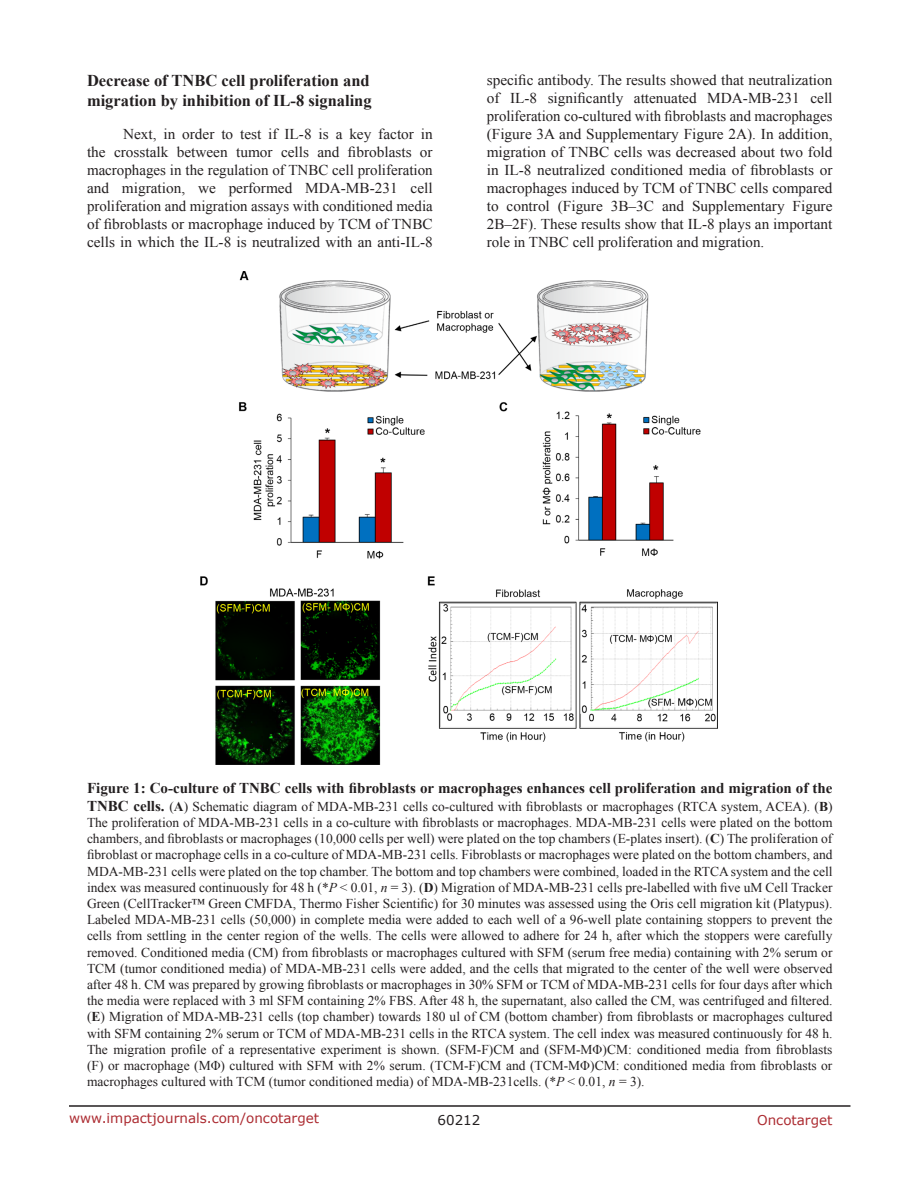
<style>
.page{position:relative;width:918px;height:1188px;background:#fff}
.page>*{position:absolute;margin:0;border:0;box-sizing:border-box;transform-origin:0 0}
.SubHeading_middle{font:700 16.5px/19.8px "Times New Roman";color:#231f20}
.BodyText{font:15px/18px "Times New Roman";color:#231f20;text-align:justify}
.FigureText{font:700 15px "Times New Roman";color:#231f20}
.FigureText-2{font:13.5px/16.2px "Times New Roman";color:#231f20;text-align:justify}
.t1{font:13.5px "Verdana";color:#ac2b31}
.t2{font:13.5px "Verdana";color:#231f20}
.s1{font-weight:700;font-size:15px}
.s2{font-weight:700}
.s3{font-style:italic}
</style>
<div class="page">
<hr style="left:69px;top:1105px;width:781px;height:2px;background:#231f20">
<img style="left:200px;top:271px;width:518px;height:494px">
<p class="SubHeading_middle" style="left:87px;top:70px;width:286px">Decrease of TNBC cell proliferation and migration by inhibition of IL-8 signaling</p>
<p class="BodyText" style="left:87px;top:125px;width:347px;text-indent:36px">Next, in order to test if IL-8 is a key factor in the crosstalk between tumor cells and fibroblasts or macrophages in the regulation of TNBC cell proliferation and migration, we performed MDA-MB-231 cell proliferation and migration assays with conditioned media of fibroblasts or macrophage induced by TCM of TNBC cells in which the IL-8 is neutralized with an anti-IL-8</p>
<p class="BodyText" style="left:487px;top:71px;width:347px">specific antibody. The results showed that neutralization of IL-8 significantly attenuated MDA-MB-231 cell proliferation co-cultured with fibroblasts and macrophages (Figure 3A and Supplementary Figure 2A). In addition, migration of TNBC cells was decreased about two fold in IL-8 neutralized conditioned media of fibroblasts or macrophages induced by TCM of TNBC cells compared to control (Figure 3B–3C and Supplementary Figure 2B–2F). These results show that IL-8 plays an important role in TNBC cell proliferation and migration.</p>
<p class="FigureText" style="left:87px;top:777px;width:747px">Figure 1: Co-culture of TNBC cells with fibroblasts or macrophages enhances cell proliferation and migration of the</p>
<p class="FigureText-2" style="left:87px;top:798px;width:747px"><span class="s1">TNBC cells.</span> (<span class="s2">A</span>) Schematic diagram of MDA-MB-231 cells co-cultured with fibroblasts or macrophages (RTCA system, ACEA). (<span class="s2">B</span>)<br>The proliferation of MDA-MB-231 cells in a co-culture with fibroblasts or macrophages. MDA-MB-231 cells were plated on the bottom chambers, and fibroblasts or macrophages (10,000 cells per well) were plated on the top chambers (E-plates insert). (<span class="s2">C</span>) The proliferation of fibroblast or macrophage cells in a co-culture of MDA-MB-231 cells. Fibroblasts or macrophages were plated on the bottom chambers, and MDA-MB-231 cells were plated on the top chamber. The bottom and top chambers were combined, loaded in the RTCA system and the cell index was measured continuously for 48 h (*<span class="s3">P</span> &lt; 0.01, <span class="s3">n</span> = 3). (<span class="s2">D</span>) Migration of MDA-MB-231 cells pre-labelled with five uM Cell Tracker Green (CellTracker™ Green CMFDA, Thermo Fisher Scientific) for 30 minutes was assessed using the Oris cell migration kit (Platypus).<br>Labeled MDA-MB-231 cells (50,000) in complete media were added to each well of a 96-well plate containing stoppers to prevent the cells from settling in the center region of the wells. The cells were allowed to adhere for 24 h, after which the stoppers were carefully removed. Conditioned media (CM) from fibroblasts or macrophages cultured with SFM (serum free media) containing with 2% serum or TCM (tumor conditioned media) of MDA-MB-231 cells were added, and the cells that migrated to the center of the well were observed after 48 h. CM was prepared by growing fibroblasts or macrophages in 30% SFM or TCM of MDA-MB-231 cells for four days after which the media were replaced with 3 ml SFM containing 2% FBS. After 48 h, the supernatant, also called the CM, was centrifuged and filtered. (<span class="s2">E</span>) Migration of MDA-MB-231 cells (top chamber) towards 180 ul of CM (bottom chamber) from fibroblasts or macrophages cultured with SFM containing 2% serum or TCM of MDA-MB-231 cells in the RTCA system. The cell index was measured continuously for 48 h.<br>The migration profile of a representative experiment is shown. (SFM-F)CM and (SFM-MΦ)CM: conditioned media from fibroblasts (F) or macrophage (MΦ) cultured with SFM with 2% serum. (TCM-F)CM and (TCM-MΦ)CM: conditioned media from fibroblasts or macrophages cultured with TCM (tumor conditioned media) of MDA-MB-231cells. (*<span class="s3">P</span> &lt; 0.01, <span class="s3">n</span> = 3).</p>
<p class="t1" style="left:69px;top:1109px;width:252px">www.impactjournals.com/oncotarget</p>
<p class="t2" style="left:438px;top:1111px;width:44px">60212</p>
<p class="t1" style="left:757px;top:1111px;width:77px">Oncotarget</p>
</div>
